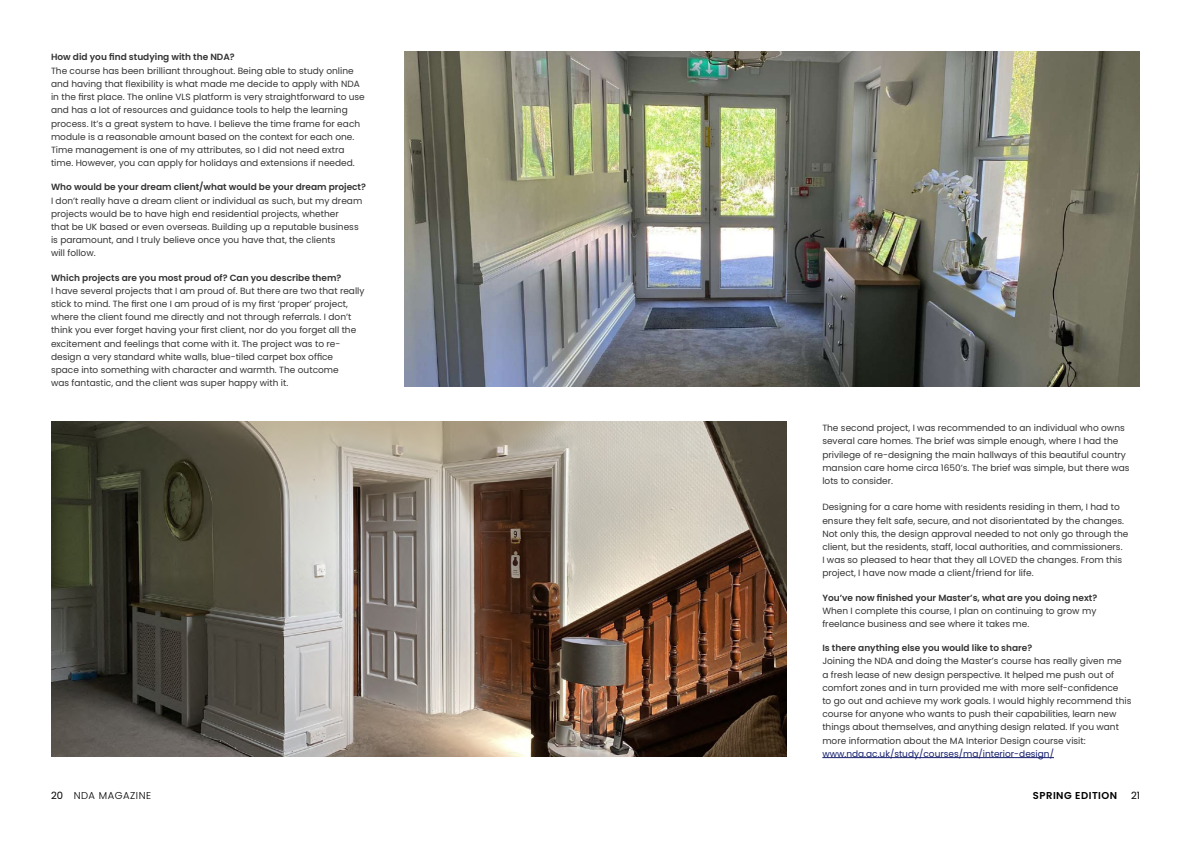
<style>
.page{position:relative;width:1191px;height:842px;background:#fff}
.page>*{position:absolute;margin:0;border:0;box-sizing:border-box;transform-origin:0 0}
.t1{font:300 10px "Poppins";letter-spacing:.05em;color:#000}
.t2{font:600 10px "Poppins";letter-spacing:.05em;color:#000}
.t3{font:10px "Poppins";color:#000}
.t4{font:9px/13.2px "Poppins";color:#343434}
.t5{font:600 9px "Poppins";color:#343434}
.t6{font:9px "Poppins";color:#151f6d}
.s1{font-weight:400}
</style>
<div class="page">
<img style="left:51px;top:422px;width:736px;height:335px">
<img style="left:404px;top:51px;width:736px;height:335px">
<hr style="left:822px;top:757px;width:232px;height:1px;background:#151f6d">
<p class="t5" style="left:51px;top:52px;width:185px">How did you find studying with the NDA?</p>
<p class="t4" style="left:51px;top:64px;width:315px">The course has been brilliant throughout. Being able to study online and having that flexibility is what made me decide to apply with NDA in the first place. The online VLS platform is very straightforward to use and has a lot of resources and guidance tools to help the learning process. It’s a great system to have. I believe the time frame for each module is a reasonable amount based on the context for each one.<br>Time management is one of my attributes, so I did not need extra time. However, you can apply for holidays and extensions if needed.</p>
<p class="t5" style="left:51px;top:182px;width:316px">Who would be your dream client/what would be your dream project?</p>
<p class="t4" style="left:51px;top:194px;width:313px">I don’t really have a dream client or individual as such, but my dream projects would be to have high end residential projects, whether<br>that be UK based or even overseas. Building up a reputable business is paramount, and I truly believe once you have that, the clients<br>will follow.</p>
<p class="t5" style="left:51px;top:272px;width:292px">Which projects are you most proud of? Can you describe them?</p>
<p class="t4" style="left:51px;top:284px;width:315px">I have several projects that I am proud of. But there are two that really stick to mind. The first one I am proud of is my first ‘proper’ project, where the client found me directly and not through referrals. I don’t think you ever forget having your first client, nor do you forget all the excitement and feelings that come with it. The project was to re&shy;design a very standard white walls, blue-tiled carpet box office<br>space into something with character and warmth. The outcome<br>was fantastic, and the client was super happy with it.</p>
<p class="t4" style="left:822px;top:421px;width:309px">The second project, I was recommended to an individual who owns several care homes. The brief was simple enough, where I had the privilege of re-designing the main hallways of this beautiful country mansion care home circa 1650’s. The brief was simple, but there was lots to consider.</p>
<p class="t4" style="left:822px;top:501px;width:307px">Designing for a care home with residents residing in them, I had to ensure they felt safe, secure, and not disorientated by the changes.<br>Not only this, the design approval needed to not only go through the client, but the residents, staff, local authorities, and commissioners.<br>I was so pleased to hear that they all LOVED the changes. From this project, I have now made a client/friend for life.</p>
<p class="t5" style="left:822px;top:592px;width:276px">You’ve now finished your Master’s, what are you doing next?</p>
<p class="t4" style="left:822px;top:604px;width:275px">When I complete this course, I plan on continuing to grow my freelance business and see where it takes me.</p>
<p class="t5" style="left:822px;top:643px;width:211px">Is there anything else you would like to share?</p>
<p class="t4" style="left:822px;top:655px;width:310px">Joining the NDA and doing the Master’s course has really given me<br>a fresh lease of new design perspective. It helped me push out of comfort zones and in turn provided me with more self-confidence<br>to go out and achieve my work goals. I would highly recommend this course for anyone who wants to push their capabilities, learn new things about themselves, and anything design related. If you want more information about the MA Interior Design course visit:</p>
<p class="t6" style="left:822px;top:748px;width:233px">www.nda.ac.uk/study/courses/ma/interior-design/</p>
<p class="t1" style="left:51px;top:789px;width:102px"><span class="s1">20</span> NDA MAGAZINE</p>
<p class="t2" style="left:1033px;top:789px;width:86px">SPRING EDITION</p>
<p class="t3" style="left:1131px;top:789px;width:10px">21</p>
</div>
